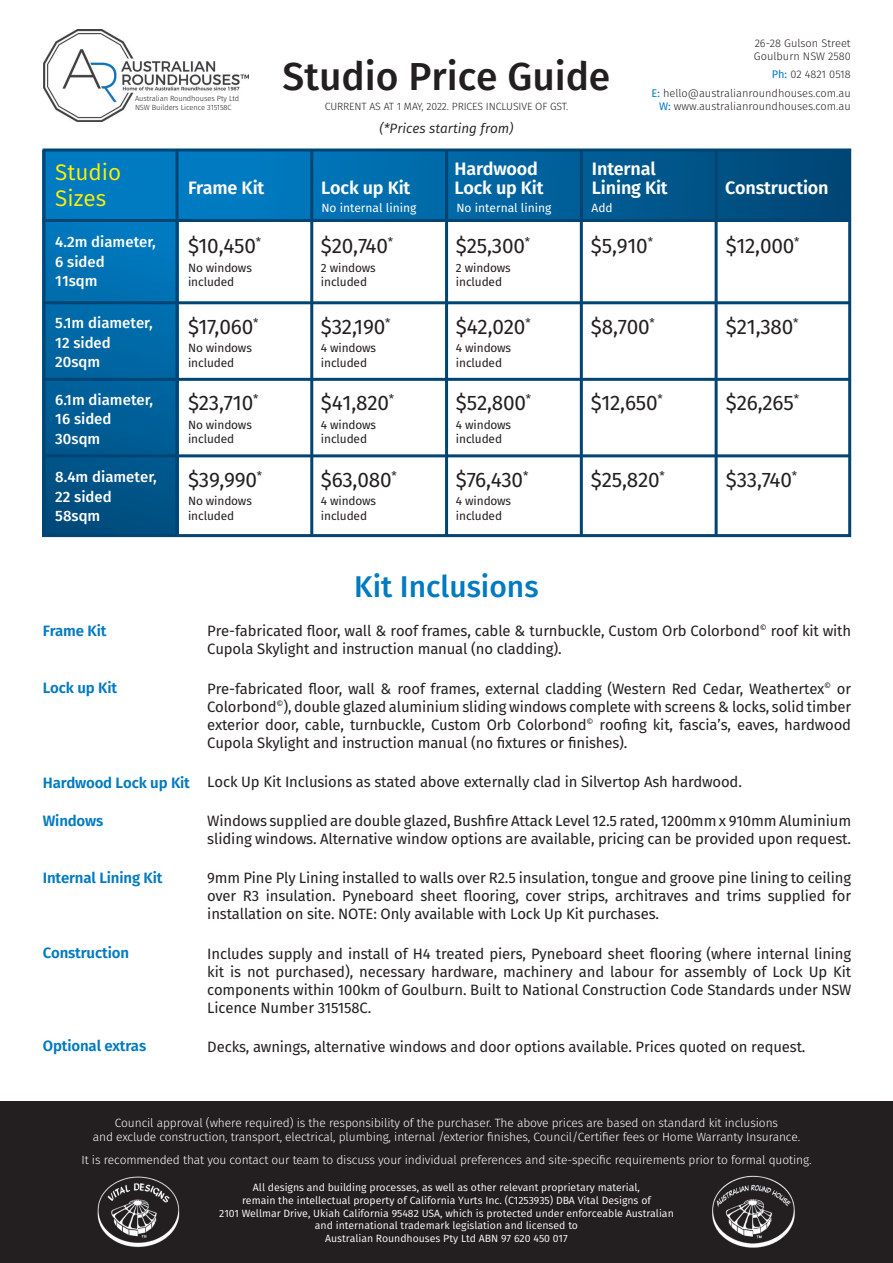
<style>
.page{position:relative;width:893px;height:1263px;background:#fff}
.page>*{position:absolute;margin:0;border:0;box-sizing:border-box;transform-origin:0 0}
.t1{font:500 39px "Fira Sans";color:#231f20}
.t2{font:500 30px "Fira Sans";color:#007ac0}
.t3{font:22.5px/25.5px "Fira Sans";color:#fff101}
.t4{font:21px "Fira Sans";letter-spacing:-.01em;color:#231f20}
.t5{font:600 18px/19.5px "Fira Sans";letter-spacing:-.01em;color:#fff}
.t6{font:15px/18px "Fira Sans";letter-spacing:-.01em;color:#231f20;text-align:justify}
.t7{font:500 15px/19.5px "Fira Sans";color:#fff}
.t8{font:600 15px "Fira Sans";letter-spacing:-.01em;color:#007ac0}
.t9{font:italic 13.5px "Fira Sans";color:#231f20}
.t10{font:300 12px/14.4px "Fira Sans";letter-spacing:-.01em;color:#fff;text-align:center}
.t11{font:12px/14.4px "Fira Sans";letter-spacing:-.01em;color:#231f20}
.t12{font:12px "Fira Sans";color:#fff}
.t13{font:300 10.95px/13.2px "Fira Sans";color:#231f20}
.t14{font:10.5px/12.6px "Fira Sans";color:#fff;text-align:center}
.t15{font:300 10.5px "Fira Sans";letter-spacing:-.01em;color:#231f20}
.t16{font:300 7.5px/9px "Fira Sans";letter-spacing:-.01em;color:#231f20}
.s1{font-weight:400;color:#007ac0}
</style>
<div class="page">
<svg style="left:179px;top:152px;width:668px;height:67px;background:#00629e"></svg>
<div style="left:43px;top:150px;width:136px;height:386px;background:linear-gradient(to bottom,#0081ca,#004e7f)"></div>
<img style="left:43px;top:29px;width:206px;height:93px">
<div style="left:43px;top:148px;width:808px;height:389px;border:3px solid #004473"></div>
<hr style="left:43px;top:219px;width:807px;height:3px;background:#004473">
<hr style="left:43px;top:301px;width:807px;height:3px;background:#004473">
<hr style="left:43px;top:378px;width:807px;height:3px;background:#004473">
<hr style="left:43px;top:454px;width:807px;height:3px;background:#004473">
<hr style="left:175px;top:150px;width:3px;height:386px;background:#004473">
<hr style="left:310px;top:150px;width:3px;height:386px;background:#004473">
<hr style="left:445px;top:150px;width:3px;height:386px;background:#004473">
<hr style="left:580px;top:150px;width:3px;height:386px;background:#004473">
<hr style="left:715px;top:150px;width:3px;height:386px;background:#004473">
<div style="left:0;top:1101px;width:893px;height:162px;background:#231f20"></div>
<img style="left:97px;top:1176px;width:83px;height:72px">
<img style="left:712px;top:1175px;width:83px;height:73px">
<p class="t16" style="left:135px;top:93px;width:106px">Australian Roundhouses Pty Ltd<br>NSW Builders Licence 315158C</p>
<h3 class="t3" style="left:55px;top:159px;width:68px">Studio<br>Sizes</h3>
<p class="t5" style="left:188px;top:177px;width:78px">Frame Kit</p>
<p class="t7" style="left:55px;top:232px;width:102px">4.2m diameter,<br>6 sided<br>11sqm</p>
<p class="t7" style="left:55px;top:313px;width:99px">5.1m diameter,<br>12 sided<br>20sqm</p>
<p class="t7" style="left:55px;top:390px;width:99px">6.1m diameter,<br>16 sided<br>30sqm</p>
<p class="t7" style="left:55px;top:467px;width:103px">8.4m diameter,<br>22 sided<br>58sqm</p>
<h3 class="t4" style="left:188px;top:231px;width:75px">$10,450<sup>*</sup></h3>
<p class="t11" style="left:188px;top:260px;width:65px">No windows included</p>
<h3 class="t4" style="left:188px;top:312px;width:72px">$17,060<sup>*</sup></h3>
<p class="t11" style="left:188px;top:341px;width:65px">No windows included</p>
<h3 class="t4" style="left:188px;top:388px;width:72px">$23,710<sup>*</sup></h3>
<p class="t11" style="left:188px;top:417px;width:65px">No windows included</p>
<h3 class="t4" style="left:188px;top:465px;width:76px">$39,990<sup>*</sup></h3>
<p class="t11" style="left:188px;top:494px;width:65px">No windows included</p>
<h1 class="t1" style="left:283px;top:49px;width:329px">Studio Price Guide</h1>
<p class="t15" style="left:325px;top:99px;width:245px">CURRENT AS AT 1 MAY, 2022. PRICES INCLUSIVE OF GST.</p>
<p class="t9" style="left:379px;top:118px;width:136px">(*Prices starting from)</p>
<p class="t13" style="left:754px;top:36px;width:98px">26-28 Gulson Street<br>Goulburn NSW 2580</p>
<p class="t13" style="left:652px;top:65px;width:201px;line-height:18.5px;text-align:right"><span class="s1">Ph:</span> 02 4821 0518<br><span class="s1">E:</span> hello@australianroundhouses.com.au</p>
<p class="t13" style="left:659px;top:99px;width:193px"><span class="s1">W:</span> www.australianroundhouses.com.au</p>
<p class="t5" style="left:321px;top:177px;width:91px">Lock up Kit</p>
<p class="t12" style="left:321px;top:199px;width:97px">No internal lining</p>
<h3 class="t4" style="left:321px;top:231px;width:74px">$20,740<sup>*</sup></h3>
<p class="t11" style="left:321px;top:260px;width:56px">2 windows included</p>
<h3 class="t4" style="left:321px;top:312px;width:71px">$32,190<sup>*</sup></h3>
<p class="t11" style="left:321px;top:341px;width:57px">4 windows included</p>
<h3 class="t4" style="left:321px;top:388px;width:75px">$41,820<sup>*</sup></h3>
<p class="t11" style="left:321px;top:417px;width:57px">4 windows included</p>
<h3 class="t4" style="left:321px;top:465px;width:77px">$63,080<sup>*</sup></h3>
<p class="t11" style="left:321px;top:494px;width:57px">4 windows included</p>
<p class="t5" style="left:454px;top:159px;width:91px">Hardwood<br>Lock up Kit</p>
<p class="t5" style="left:592px;top:159px;width:77px">Internal<br>Lining Kit</p>
<p class="t12" style="left:456px;top:199px;width:97px">No internal lining</p>
<p class="t12" style="left:591px;top:199px;width:23px">Add</p>
<p class="t5" style="left:725px;top:177px;width:105px">Construction</p>
<h3 class="t4" style="left:456px;top:231px;width:76px">$25,300<sup>*</sup></h3>
<p class="t11" style="left:456px;top:260px;width:56px">2 windows included</p>
<h3 class="t4" style="left:456px;top:312px;width:76px">$42,020<sup>*</sup></h3>
<p class="t11" style="left:456px;top:341px;width:57px">4 windows included</p>
<h3 class="t4" style="left:456px;top:388px;width:77px">$52,800<sup>*</sup></h3>
<p class="t11" style="left:456px;top:417px;width:57px">4 windows included</p>
<h3 class="t4" style="left:456px;top:465px;width:74px">$76,430<sup>*</sup></h3>
<p class="t11" style="left:456px;top:494px;width:57px">4 windows included</p>
<h3 class="t4" style="left:591px;top:231px;width:64px">$5,910<sup>*</sup></h3>
<h3 class="t4" style="left:726px;top:231px;width:75px">$12,000<sup>*</sup></h3>
<h3 class="t4" style="left:591px;top:312px;width:65px">$8,700<sup>*</sup></h3>
<h3 class="t4" style="left:726px;top:312px;width:74px">$21,380<sup>*</sup></h3>
<h3 class="t4" style="left:591px;top:388px;width:73px">$12,650<sup>*</sup></h3>
<h3 class="t4" style="left:726px;top:388px;width:75px">$26,265<sup>*</sup></h3>
<h3 class="t4" style="left:591px;top:465px;width:75px">$25,820<sup>*</sup></h3>
<h3 class="t4" style="left:726px;top:465px;width:73px">$33,740<sup>*</sup></h3>
<h2 class="t2" style="left:354px;top:565px;width:186px">Kit Inclusions</h2>
<p class="t8" style="left:43px;top:620px;width:65px">Frame Kit</p>
<p class="t8" style="left:43px;top:677px;width:76px">Lock up Kit</p>
<p class="t8" style="left:43px;top:772px;width:149px">Hardwood Lock up Kit</p>
<p class="t8" style="left:43px;top:810px;width:62px">Windows</p>
<p class="t8" style="left:43px;top:867px;width:121px">Internal Lining Kit</p>
<p class="t8" style="left:43px;top:942px;width:88px">Construction</p>
<p class="t8" style="left:43px;top:1035px;width:105px">Optional extras</p>
<p class="t6" style="left:207px;top:622px;width:645px">Pre-fabricated floor, wall &amp; roof frames, cable &amp; turnbuckle, Custom Orb Colorbond<sup>©</sup> roof kit with<br>Cupola Skylight and instruction manual (no cladding).</p>
<p class="t6" style="left:207px;top:679px;width:645px">Pre-fabricated floor, wall &amp; roof frames, external cladding (Western Red Cedar, Weathertex<sup>©</sup> or Colorbond<sup>©</sup>), double glazed aluminium sliding windows complete with screens &amp; locks, solid timber exterior door, cable, turnbuckle, Custom Orb Colorbond<sup>©</sup> roofing kit, fascia’s, eaves, hardwood Cupola Skylight and instruction manual (no fixtures or finishes).</p>
<p class="t6" style="left:207px;top:772px;width:536px">Lock Up Kit Inclusions as stated above externally clad in Silvertop Ash hardwood.</p>
<p class="t6" style="left:207px;top:812px;width:645px">Windows supplied are double glazed, Bushfire Attack Level 12.5 rated, 1200mm x 910mm Aluminium sliding windows. Alternative window options are available, pricing can be provided upon request.</p>
<p class="t6" style="left:207px;top:869px;width:645px">9mm Pine Ply Lining installed to walls over R2.5 insulation, tongue and groove pine lining to ceiling over R3 insulation. Pyneboard sheet flooring, cover strips, architraves and trims supplied for installation on site. NOTE: Only available with Lock Up Kit purchases.</p>
<p class="t6" style="left:207px;top:944px;width:645px">Includes supply and install of H4 treated piers, Pyneboard sheet flooring (where internal lining kit is not purchased), necessary hardware, machinery and labour for assembly of Lock Up Kit components within 100km of Goulburn. Built to National Construction Code Standards under NSW Licence Number 315158C.</p>
<p class="t6" style="left:207px;top:1037px;width:600px">Decks, awnings, alternative windows and door options available. Prices quoted on request.</p>
<p class="t10" style="left:93px;top:1115px;width:709px">Council approval (where required) is the responsibility of the purchaser. The above prices are based on standard kit inclusions<br>and exclude construction, transport, electrical, plumbing, internal /exterior finishes, Council/Certifier fees or Home Warranty Insurance.</p>
<p class="t10" style="left:81px;top:1153px;width:732px">It is recommended that you contact our team to discuss your individual preferences and site-specific requirements prior to formal quoting.</p>
<p class="t14" style="left:219px;top:1181px;width:456px">All designs and building processes, as well as other relevant proprietary material,<br>remain the intellectual property of California Yurts Inc. (C1253935) DBA Vital Designs of<br>2101 Wellmar Drive, Ukiah California 95482 USA, which is protected under enforceable Australian and international trademark legislation and licensed to<br>Australian Roundhouses Pty Ltd ABN 97 620 450 017</p>
</div>
